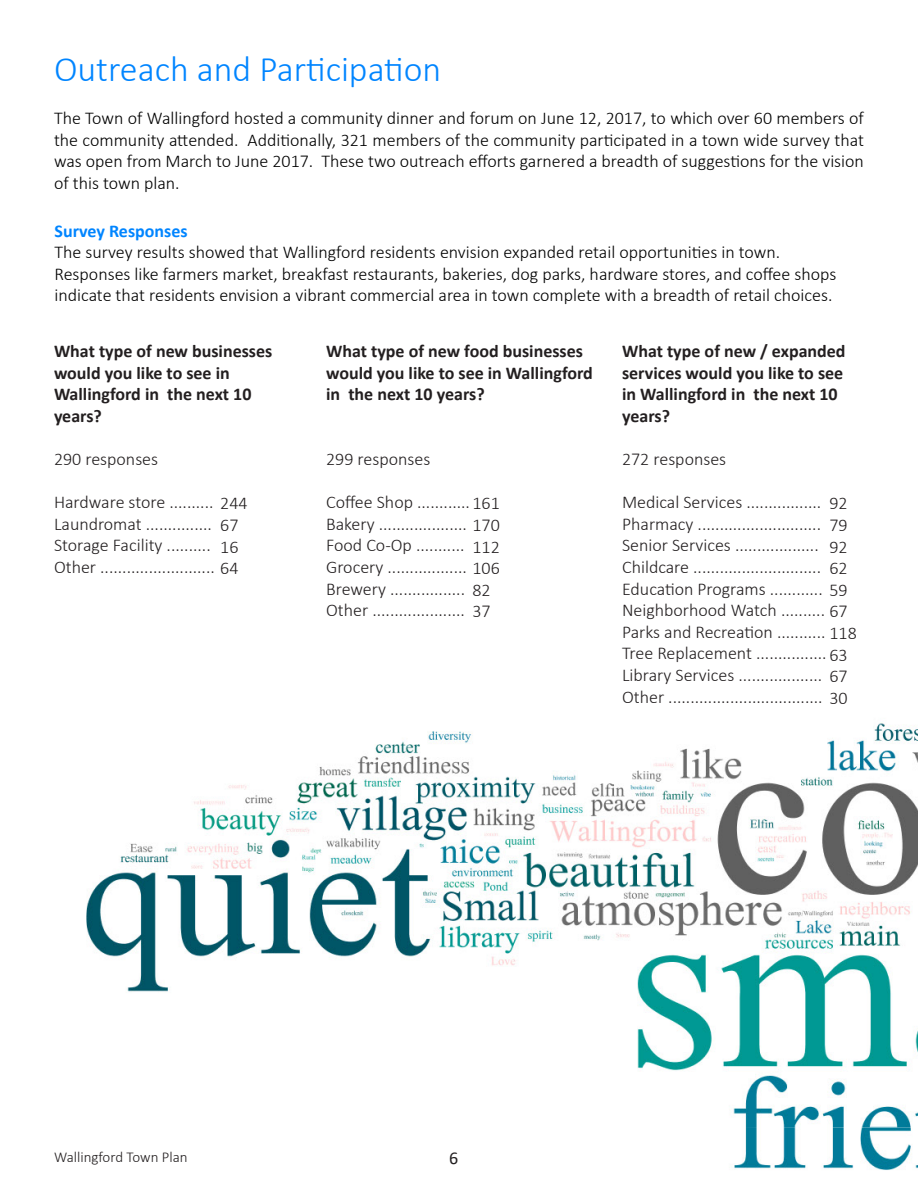
<style>
.page{position:relative;width:918px;height:1188px;background:#fff}
.page>*{position:absolute;margin:0;border:0;box-sizing:border-box;transform-origin:0 0}
.t1{font:300 36px "Calibri";color:#0085ff}
.t2{font:300 18px/21.6px "Calibri";color:#231f20}
.t3{font:300 18px/21.6px "Calibri";color:#000;text-align:justify}
.t4{font:700 18px/21.6px "Calibri";color:#231f20}
.t5{font:700 18px "Calibri";color:#0085ff}
.t6{font:18px "Calibri";color:#231f20}
.t7{font:300 15px "Calibri";color:#231f20}
</style>
<div class="page">
<img style="left:86px;top:723px;width:832px;height:404px">
<img style="left:734px;top:1127px;width:184px;height:43px">
<h1 class="t1" style="left:54px;top:47px;width:389px">Outreach and Participation</h1>
<p class="t3" style="left:54px;top:107px;width:812px">The Town of Wallingford hosted a community dinner and forum on June 12, 2017, to which over 60 members of the community attended. Additionally, 321 members of the community participated in a town wide survey that was open from March to June 2017. These two outreach efforts garnered a breadth of suggestions for the vision of this town plan.</p>
<p class="t5" style="left:55px;top:218px;width:135px">Survey Responses</p>
<p class="t3" style="left:55px;top:241px;width:783px;text-align:left">The survey results showed that Wallingford residents envision expanded retail opportunities in town.<br>Responses like farmers market, breakfast restaurants, bakeries, dog parks, hardware stores, and coffee shops indicate that residents envision a vibrant commercial area in town complete with a breadth of retail choices.</p>
<p class="t4" style="left:54px;top:340px;width:220px">What type of new businesses would you like to see in<br>Wallingford in the next 10 years?</p>
<p class="t2" style="left:54px;top:448px;width:105px">290 responses</p>
<p class="t2" style="left:54px;top:491px;width:185px">Hardware store ..........<br>Laundromat ...............<br>Storage Facility ..........<br>Other .......................... 64</p>
<p class="t2" style="left:220px;top:492px;width:28px">244<br>67<br>16</p>
<p class="t4" style="left:326px;top:340px;width:268px">What type of new food businesses would you like to see in Wallingford in the next 10 years?</p>
<p class="t2" style="left:326px;top:448px;width:105px">299 responses</p>
<p class="t2" style="left:326px;top:491px;width:175px">Coffee Shop ............161<br>Bakery .................... 170<br>Food Co-Op ...........<br>Grocery .................. 106<br>Brewery .................<br>Other .....................</p>
<p class="t2" style="left:472px;top:536px;width:28px">112</p>
<p class="t2" style="left:472px;top:579px;width:20px">82<br>37</p>
<p class="t4" style="left:622px;top:340px;width:225px">What type of new / expanded services would you like to see in Wallingford in the next 10 years?</p>
<p class="t2" style="left:622px;top:448px;width:106px">272 responses</p>
<p class="t2" style="left:622px;top:491px;width:235px">Medical Services ................. 92<br>Pharmacy ............................<br>Senior Services ...................<br>Childcare .............................<br>Education Programs ............ 59<br>Neighborhood Watch .......... 67<br>Parks and Recreation ........... 118<br>Tree Replacement ................63<br>Library Services ................... 67<br>Other ...................................</p>
<p class="t2" style="left:829px;top:514px;width:20px;text-align:justify">79<br>92<br>62</p>
<p class="t2" style="left:829px;top:687px;width:19px">30</p>
<p class="t7" style="left:54px;top:1147px;width:135px">Wallingford Town Plan</p>
<p class="t6" style="left:449px;top:1146px;width:11px">6</p>
</div>
